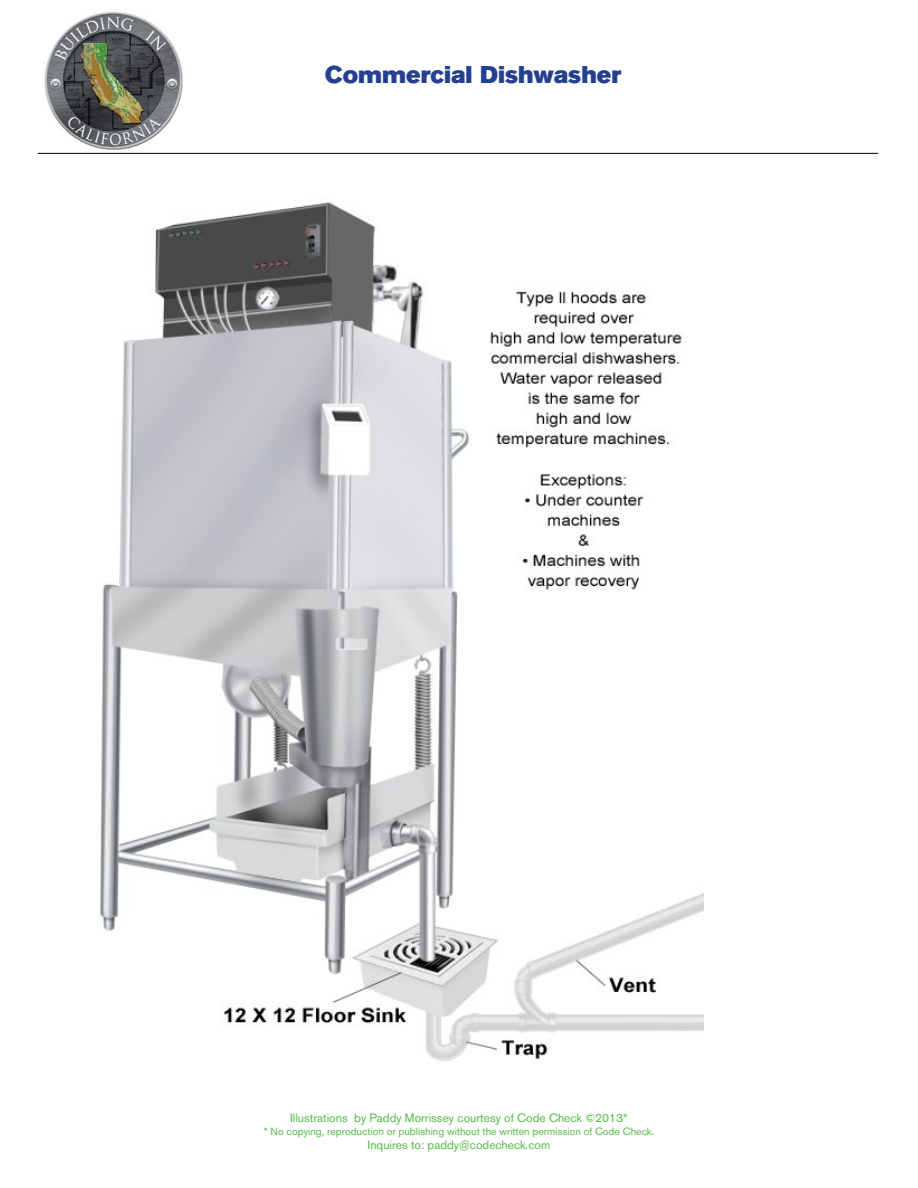
<style>
.page{position:relative;width:918px;height:1188px;background:#fff}
.page>*{position:absolute;margin:0;border:0;box-sizing:border-box;transform-origin:0 0}
.t1{font:24px "Akzidenz Grotesk BE Super";color:#25408f}
.t2{font:12px "Akzidenz Grotesk BE";color:#54b948}
.t3{font:10.5px "Akzidenz Grotesk BE";color:#54b948}
</style>
<div class="page">
<hr style="left:38px;top:153px;width:840px;height:1px;background:#000">
<img style="left:44px;top:12px;width:139px;height:138px">
<img style="left:100px;top:202px;width:604px;height:860px">
<h1 class="t1" style="left:325px;top:60px;width:298px">Commercial Dishwasher</h1>
<p class="t2" style="left:290px;top:1111px;width:339px">Illustrations by Paddy Morrissey courtesy of Code Check ©2013*</p>
<p class="t3" style="left:264px;top:1125px;width:392px">* No copying, reproduction or publishing without the written permission of Code Check.</p>
<p class="t2" style="left:368px;top:1138px;width:184px">Inquires to: paddy@codecheck.com</p>
</div>
